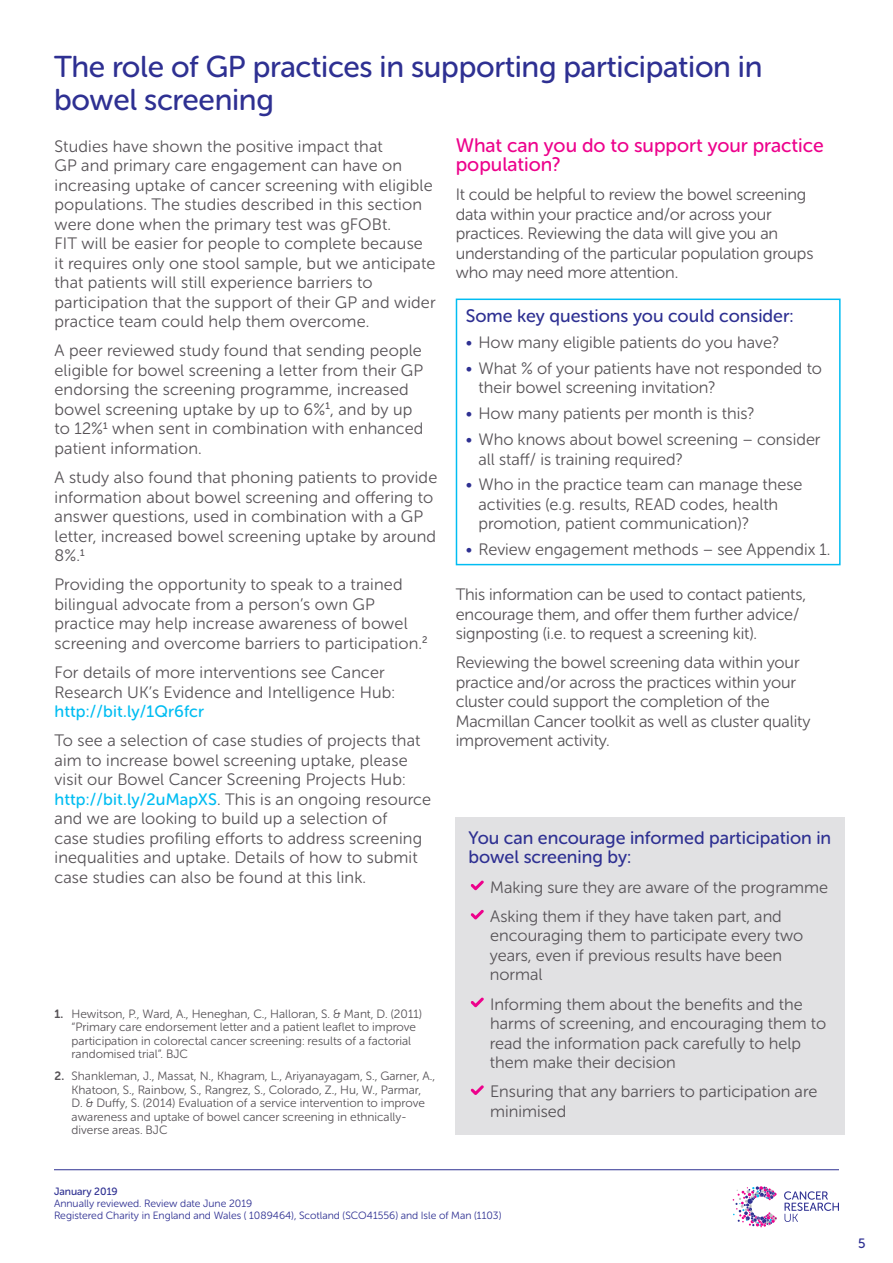
<style>
.page{position:relative;width:893px;height:1263px;background:#fff}
.page>*{position:absolute;margin:0;border:0;box-sizing:border-box;transform-origin:0 0}
.t1{font:30px/33px "Museo Sans Rounded 500";letter-spacing:-.01em;color:#2e3092}
.t2{font:19.5px/19.5px "Museo Sans Rounded 500";color:#ed028c}
.t3{font:18px/19.5px "Museo Sans Rounded 500";color:#2e3092}
.t4{font:16.5px/19.5px "Museo Sans Rounded 300";letter-spacing:.005em;color:#575357}
.t5{font:16.5px "Museo Sans Rounded 500";letter-spacing:.01em;color:#01bdf2}
.t6{font:13.5px "Museo Sans Rounded 500";color:#2e3092}
.t7{font:12px/13.5px "Museo Sans Rounded 300";color:#575357}
.t8{font:10.5px/12px "Museo Sans Rounded 300";color:#2e3092}
.t9{font:10.5px "Museo Sans Rounded 500";color:#2e3092}
.s1{font-family:"Museo Sans Rounded 500";color:#01bdf2}
.s2{color:#2e3092}
.s3{font-family:"Museo Sans Rounded 700"}
</style>
<div class="page">
<hr style="left:54px;top:1169px;width:785px;height:1px;background:#2e3092">
<svg style="left:784px;top:1191px;width:55px;height:31px"></svg>
<svg style="left:733px;top:1186px;width:44px;height:41px"></svg>
<div style="left:456px;top:817px;width:389px;height:317px;background:#e1e1e3"></div>
<svg style="left:471px;top:880px;width:13px;height:10px"></svg>
<svg style="left:471px;top:910px;width:13px;height:10px"></svg>
<svg style="left:471px;top:997px;width:13px;height:10px"></svg>
<svg style="left:471px;top:1085px;width:13px;height:10px"></svg>
<div style="left:456px;top:299px;width:385px;height:266px;border:2px solid #01bdf2"></div>
<h1 class="t1" style="left:54px;top:50px;width:710px">The role of GP practices in supporting participation in bowel screening</h1>
<p class="t4" style="left:54px;top:136px;width:383px">Studies have shown the positive impact that<br>GP and primary care engagement can have on increasing uptake of cancer screening with eligible populations. The studies described in this section were done when the primary test was gFOBt.<br>FIT will be easier for people to complete because it requires only one stool sample, but we anticipate that patients will still experience barriers to participation that the support of their GP and wider practice team could help them overcome.</p>
<p class="t4" style="left:54px;top:341px;width:371px">A peer reviewed study found that sending people eligible for bowel screening a letter from their GP endorsing the screening programme, increased bowel screening uptake by up to 6%<sup>1</sup>, and by up to 12%<sup>1</sup> when sent in combination with enhanced patient information.</p>
<p class="t4" style="left:54px;top:468px;width:384px">A study also found that phoning patients to provide information about bowel screening and offering to answer questions, used in combination with a GP letter, increased bowel screening uptake by around 8%.<sup>1</sup></p>
<p class="t4" style="left:55px;top:575px;width:375px">Providing the opportunity to speak to a trained bilingual advocate from a person’s own GP practice may help increase awareness of bowel screening and overcome barriers to participation.<sup>2</sup></p>
<p class="t4" style="left:54px;top:663px;width:342px">For details of more interventions see Cancer<br>Research UK’s Evidence and Intelligence Hub:</p>
<p class="t5" style="left:54px;top:702px;width:151px">http://bit.ly/1Qr6fcr</p>
<p class="t4" style="left:54px;top:731px;width:378px">To see a selection of case studies of projects that aim to increase bowel screening uptake, please visit our Bowel Cancer Screening Projects Hub: <span class="s1">http://bit.ly/2uMapXS</span>. This is an ongoing resource and we are looking to build up a selection of<br>case studies profiling efforts to address screening inequalities and uptake. Details of how to submit case studies can also be found at this link.</p>
<p class="t2" style="left:456px;top:135px;width:369px">What can you do to support your practice population?</p>
<p class="t4" style="left:456px;top:185px;width:359px">It could be helpful to review the bowel screening data within your practice and/or across your practices. Reviewing the data will give you an understanding of the particular population groups who may need more attention.</p>
<p class="t3" style="left:466px;top:306px;width:329px">Some key questions you could consider:</p>
<p class="t4" style="left:466px;top:333px;width:315px"><span class="s2">•</span> How many eligible patients do you have?</p>
<p class="t4" style="left:478px;top:359px;width:345px;text-indent:-13px"><span class="s2">•</span> What % of your patients have not responded to their bowel screening invitation?</p>
<p class="t4" style="left:466px;top:404px;width:290px"><span class="s2">•</span> How many patients per month is this?</p>
<p class="t4" style="left:478px;top:430px;width:344px;text-indent:-13px"><span class="s2">•</span> Who knows about bowel screening – consider all staff/ is training required?</p>
<p class="t4" style="left:478px;top:475px;width:326px;text-indent:-13px"><span class="s2">•</span> Who in the practice team can manage these activities (e.g. results, READ codes, health promotion, patient communication)?</p>
<p class="t4" style="left:466px;top:540px;width:366px"><span class="s2">•</span> Review engagement methods – see Appendix 1.</p>
<p class="t4" style="left:456px;top:585px;width:352px">This information can be used to contact patients, encourage them, and offer them further advice/ signposting (i.e. to request a screening kit).</p>
<p class="t4" style="left:456px;top:653px;width:356px">Reviewing the bowel screening data within your practice and/or across the practices within your cluster could support the completion of the Macmillan Cancer toolkit as well as cluster quality improvement activity.</p>
<p class="t3" style="left:468px;top:828px;width:364px">You can encourage informed participation in bowel screening by:</p>
<p class="t4" style="left:490px;top:872px;width:339px;line-height:29.2px">Making sure they are aware of the programme<br>Asking them if they have taken part, and</p>
<p class="t4" style="left:490px;top:926px;width:315px">encouraging them to participate every two years, even if previous results have been normal</p>
<p class="t4" style="left:490px;top:994px;width:338px">Informing them about the benefits and the harms of screening, and encouraging them to read the information pack carefully to help them make their decision</p>
<p class="t4" style="left:490px;top:1082px;width:329px">Ensuring that any barriers to participation are minimised</p>
<p class="t7" style="left:72px;top:1007px;width:352px;text-indent:-17px"><span class="s3">1.</span> Hewitson, P., Ward, A., Heneghan, C., Halloran, S. &amp; Mant, D. (2011) “Primary care endorsement letter and a patient leaflet to improve participation in colorectal cancer screening: results of a factorial randomised trial”. BJC</p>
<p class="t7" style="left:72px;top:1069px;width:365px;text-indent:-17px"><span class="s3">2.</span> Shankleman, J., Massat, N., Khagram, L., Ariyanayagam, S., Garner, A., Khatoon, S., Rainbow, S., Rangrez, S., Colorado, Z., Hu, W., Parmar, D. &amp; Duffy, S. (2014) Evaluation of a service intervention to improve awareness and uptake of bowel cancer screening in ethnically&shy;diverse areas. BJC</p>
<p class="t9" style="left:54px;top:1185px;width:65px">January 2019</p>
<p class="t8" style="left:54px;top:1197px;width:449px">Annually reviewed. Review date June 2019<br>Registered Charity in England and Wales ( 1089464), Scotland (SCO41556) and Isle of Man (1103)</p>
<p class="t6" style="left:858px;top:1235px;width:9px">5</p>
</div>
